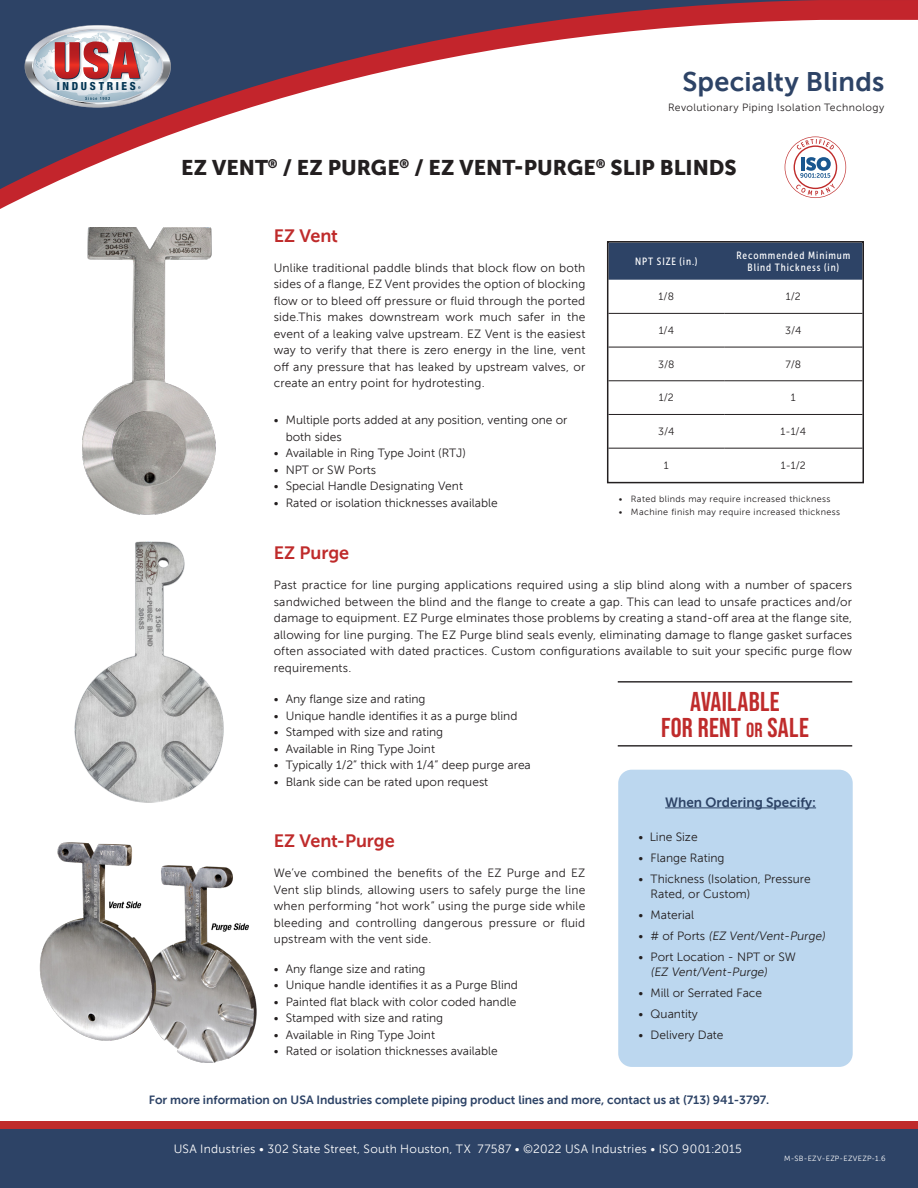
<style>
.page{position:relative;width:918px;height:1188px;background:#fff}
.page>*{position:absolute;margin:0;border:0;box-sizing:border-box;transform-origin:0 0}
.t1{font:27.3px/25.5px "Bebas Neue";letter-spacing:.015em;color:#bf2b2b;text-align:center}
.t2{font:27px "Museo Sans 700";letter-spacing:.005em;color:#2d4366}
.t3{font:21px "Museo Sans 900";color:#231f20}
.t4{font:18px "Museo Sans 700";letter-spacing:-.005em;color:#bf2b2b}
.t5{font:13.5px "Museo Sans 700";color:#2d4366}
.t6{font:12px/16.5px "Museo Sans 300";color:#231f20;text-align:justify}
.t7{font:12px "Museo Sans 700";color:#2d4366}
.t8{font:12px "Museo Sans 300";letter-spacing:.02em;color:#fff}
.t9{font:800 condensed 11.1px "Helvetica Neue LT Pro";letter-spacing:.24em;color:#043654}
.t10{font:10.5px "Museo Sans 300";letter-spacing:.04em;color:#231f20}
.t11{font:10.5px/12.6px "Museo Sans Cond 500";letter-spacing:.09em;color:#fff;text-align:center}
.t12{font:9px "Museo Sans 300";letter-spacing:.04em;color:#231f20}
.t13{font:7.5px "Museo Sans 300";letter-spacing:.045em;color:#fff}
.s1{font-size:20.4px}
</style>
<div class="page">
<svg style="left:0;top:0;width:918px;height:209px"></svg>
<svg style="left:25px;top:25px;width:146px;height:83px"></svg>
<div style="left:0;top:1121px;width:918px;height:59px;background:#bf2b2b"></div>
<div style="left:0;top:1129px;width:918px;height:59px;background:#2d4366"></div>
<svg style="left:783px;top:135px;width:65px;height:65px"></svg>
<svg style="left:785px;top:137px;width:61px;height:61px"></svg>
<hr style="left:618px;top:681px;width:234px;height:2px;background:#231f20">
<hr style="left:618px;top:745px;width:234px;height:2px;background:#231f20">
<img style="left:83px;top:227px;width:132px;height:288px">
<div style="left:610px;top:244px;width:251px;height:36px;background:#2d4366"></div>
<hr style="left:608px;top:313px;width:116px;height:1px;background:#231f20">
<hr style="left:724px;top:313px;width:139px;height:1px;background:#231f20">
<hr style="left:608px;top:347px;width:116px;height:1px;background:#231f20">
<hr style="left:724px;top:347px;width:139px;height:1px;background:#231f20">
<hr style="left:608px;top:380px;width:116px;height:1px;background:#231f20">
<hr style="left:724px;top:380px;width:139px;height:1px;background:#231f20">
<hr style="left:608px;top:414px;width:116px;height:1px;background:#231f20">
<hr style="left:724px;top:414px;width:139px;height:1px;background:#231f20">
<hr style="left:608px;top:448px;width:116px;height:1px;background:#231f20">
<hr style="left:724px;top:448px;width:139px;height:1px;background:#231f20">
<div style="left:607px;top:241px;width:257px;height:242px;border:2px solid #231f20"></div>
<img style="left:75px;top:542px;width:148px;height:260px">
<img style="left:39px;top:843px;width:218px;height:220px">
<div style="left:618px;top:770px;width:235px;height:297px;background:#bcd7ef;border-radius:14px"></div>
<hr style="left:665px;top:808px;width:151px;height:1px;background:#2d4366">
<p class="t9" style="left:57px;top:79px;width:81px">INDUSTRIES</p>
<h2 class="t2" style="left:682px;top:66px;width:203px">Specialty Blinds</h2>
<p class="t10" style="left:668px;top:102px;width:218px">Revolutionary Piping Isolation Technology</p>
<p class="t3" style="left:181px;top:156px;width:557px">EZ VENT<sup>®</sup> / EZ PURGE<sup>®</sup> / EZ VENT-PURGE<sup>®</sup> SLIP BLINDS</p>
<p class="t4" style="left:274px;top:225px;width:66px">EZ Vent</p>
<p class="t6" style="left:274px;top:259px;width:313px">Unlike traditional paddle blinds that block flow on both sides of a flange, EZ Vent provides the option of blocking flow or to bleed off pressure or fluid through the ported side.This makes downstream work much safer in the event of a leaking valve upstream. EZ Vent is the easiest way to verify that there is zero energy in the line, vent off any pressure that has leaked by upstream valves, or create an entry point for hydrotesting.</p>
<p class="t11" style="left:635px;top:255px;width:64px">NPT SIZE (in.)</p>
<p class="t11" style="left:736px;top:249px;width:115px">Recommended Minimum<br>Blind Thickness (in)</p>
<p class="t10" style="left:659px;top:291px;width:17px">1/8</p>
<p class="t10" style="left:786px;top:291px;width:16px">1/2</p>
<p class="t10" style="left:659px;top:325px;width:17px">1/4</p>
<p class="t10" style="left:785px;top:325px;width:18px">3/4</p>
<p class="t10" style="left:658px;top:358px;width:18px">3/8</p>
<p class="t10" style="left:785px;top:358px;width:17px">7/8</p>
<p class="t10" style="left:659px;top:392px;width:16px">1/2</p>
<p class="t10" style="left:791px;top:392px;width:6px">1</p>
<p class="t10" style="left:658px;top:426px;width:18px">3/4</p>
<p class="t10" style="left:781px;top:426px;width:27px">1-1/4</p>
<p class="t10" style="left:664px;top:459px;width:6px">1</p>
<p class="t10" style="left:781px;top:459px;width:27px">1-1/2</p>
<p class="t12" style="left:619px;top:494px;width:213px">• Rated blinds may require increased thickness</p>
<p class="t12" style="left:619px;top:507px;width:223px">• Machine finish may require increased thickness</p>
<p class="t6" style="left:286px;top:412px;width:283px;text-indent:-12px">• Multiple ports added at any position, venting one or both sides</p>
<p class="t6" style="left:274px;top:445px;width:194px">• Available in Ring Type Joint (RTJ)</p>
<p class="t6" style="left:274px;top:461px;width:104px">• NPT or SW Ports</p>
<p class="t6" style="left:274px;top:478px;width:191px">• Special Handle Designating Vent</p>
<p class="t6" style="left:274px;top:494px;width:226px">• Rated or isolation thicknesses available</p>
<p class="t4" style="left:274px;top:543px;width:77px">EZ Purge</p>
<p class="t6" style="left:274px;top:577px;width:580px">Past practice for line purging applications required using a slip blind along with a number of spacers sandwiched between the blind and the flange to create a gap. This can lead to unsafe practices and/or damage to equipment. EZ Purge elminates those problems by creating a stand-off area at the flange site, allowing for line purging. The EZ Purge blind seals evenly, eliminating damage to flange gasket surfaces often associated with dated practices. Custom configurations available to suit your specific purge flow requirements.</p>
<p class="t6" style="left:274px;top:691px;width:153px">• Any flange size and rating</p>
<p class="t6" style="left:274px;top:707px;width:245px">• Unique handle identifies it as a purge blind</p>
<p class="t6" style="left:274px;top:724px;width:171px">• Stamped with size and rating</p>
<p class="t6" style="left:274px;top:740px;width:163px">• Available in Ring Type Joint</p>
<p class="t6" style="left:274px;top:757px;width:259px">• Typically 1/2” thick with 1/4” deep purge area</p>
<p class="t6" style="left:274px;top:773px;width:216px">• Blank side can be rated upon request</p>
<p class="t1" style="left:661px;top:689px;width:149px">AVAILABLE<br>FOR RENT <span class="s1">OR</span> SALE</p>
<p class="t4" style="left:274px;top:831px;width:122px">EZ Vent-Purge</p>
<p class="t6" style="left:274px;top:865px;width:313px">We’ve combined the benefits of the EZ Purge and EZ Vent slip blinds, allowing users to safely purge the line when performing “hot work” using the purge side while bleeding and controlling dangerous pressure or fluid upstream with the vent side.</p>
<p class="t6" style="left:274px;top:961px;width:153px">• Any flange size and rating</p>
<p class="t6" style="left:274px;top:977px;width:246px">• Unique handle identifies it as a Purge Blind</p>
<p class="t6" style="left:274px;top:994px;width:244px">• Painted flat black with color coded handle</p>
<p class="t6" style="left:274px;top:1010px;width:171px">• Stamped with size and rating</p>
<p class="t6" style="left:274px;top:1027px;width:163px">• Available in Ring Type Joint</p>
<p class="t6" style="left:274px;top:1043px;width:226px">• Rated or isolation thicknesses available</p>
<p class="t5" style="left:665px;top:795px;width:152px">When Ordering Specify:</p>
<p class="t6" style="left:638px;top:829px;width:61px">• Line Size</p>
<p class="t6" style="left:638px;top:850px;width:88px">• Flange Rating</p>
<p class="t6" style="left:651px;top:872px;width:162px;line-height:15px;text-indent:-12px">• Thickness (Isolation, Pressure<br>Rated, or Custom)</p>
<p class="t6" style="left:638px;top:907px;width:57px">• Material</p>
<p class="t6" style="left:638px;top:928px;width:190px">• # of Ports (EZ Vent/Vent-Purge)</p>
<p class="t6" style="left:651px;top:950px;width:147px;line-height:15px;text-indent:-12px">• Port Location - NPT or SW (EZ Vent/Vent-Purge)</p>
<p class="t6" style="left:638px;top:985px;width:125px">• Mill or Serrated Face</p>
<p class="t6" style="left:638px;top:1006px;width:61px">• Quantity</p>
<p class="t6" style="left:638px;top:1027px;width:87px">• Delivery Date</p>
<p class="t7" style="left:149px;top:1093px;width:622px">For more information on USA Industries complete piping product lines and more, contact us at (713) 941-3797.</p>
<p class="t8" style="left:174px;top:1143px;width:570px">USA Industries • 302 State Street, South Houston, TX 77587 • ©2022 USA Industries • ISO 9001:2015</p>
<p class="t13" style="left:784px;top:1154px;width:103px">M-SB-EZV-EZP-EZVEZP-1.6</p>
</div>
